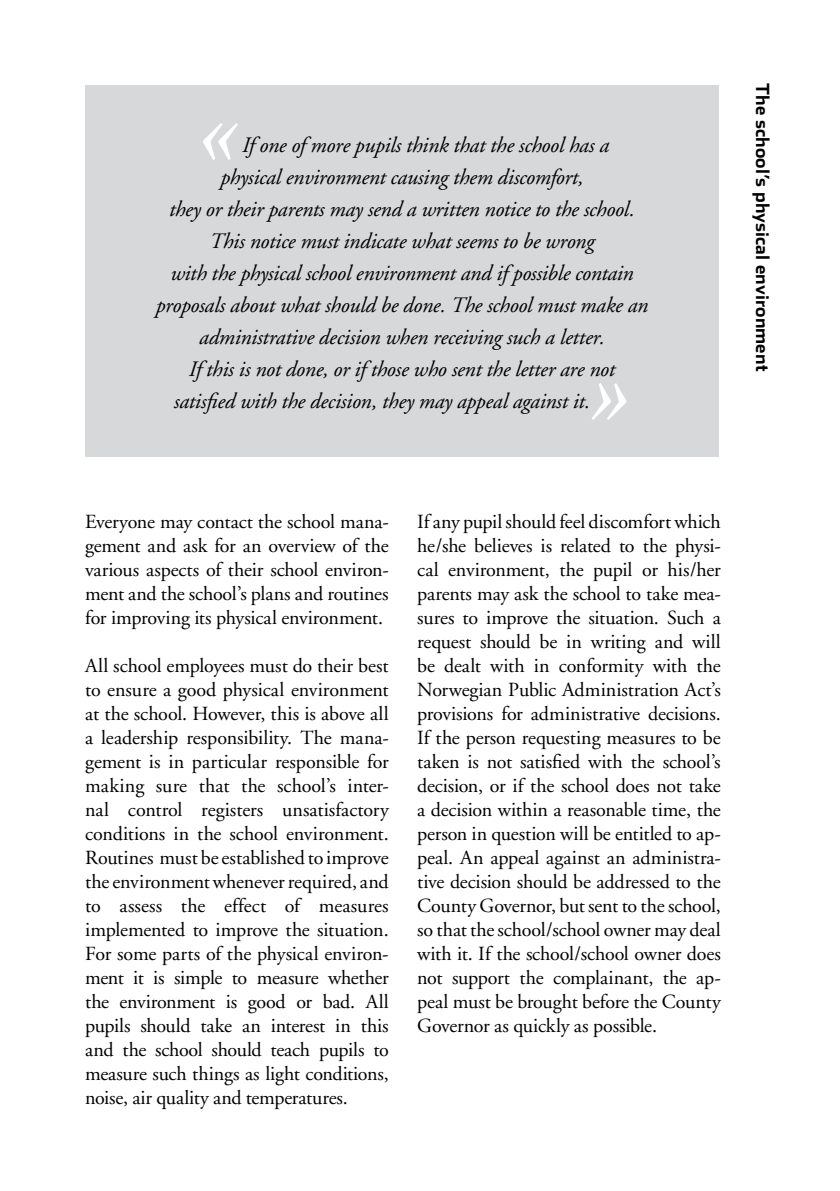
<style>
.page{position:relative;width:840px;height:1191px;background:#fff}
.page>*{position:absolute;margin:0;border:0;box-sizing:border-box;transform-origin:0 0}
.t1{font:italic 110px "Adobe Garamond";color:#fff}
.t2{font:italic 22px "Adobe Garamond";letter-spacing:-.01em;color:#000}
.t3{font:20px/24px "Adobe Garamond";letter-spacing:-.01em;color:#000;text-align:justify}
.t4{font:700 18px "Stainless";letter-spacing:.005em;color:#000}
</style>
<div class="page">
<div style="left:85px;top:85px;width:633px;height:371px;background:#d7d8d9"></div>
<h1 class="t1" style="left:194px;top:70px;width:45px">«</h1>
<p class="t2" style="left:242px;top:133px;width:368px">If one of more pupils think that the school has a</p>
<p class="t2" style="left:220px;top:165px;width:364px">physical environment causing them discomfort,</p>
<p class="t2" style="left:169px;top:197px;width:467px">they or their parents may send a written notice to the school.</p>
<p class="t2" style="left:209px;top:229px;width:386px">This notice must indicate what seems to be wrong</p>
<p class="t2" style="left:170px;top:261px;width:464px">with the physical school environment and if possible contain</p>
<p class="t2" style="left:156px;top:293px;width:494px">proposals about what should be done. The school must make an</p>
<p class="t2" style="left:199px;top:325px;width:407px">administrative decision when receiving such a letter.</p>
<p class="t2" style="left:189px;top:357px;width:427px">If this is not done, or if those who sent the letter are not</p>
<p class="t2" style="left:174px;top:389px;width:418px">satisfied with the decision, they may appeal against it.</p>
<h1 class="t1" style="left:585px;top:330px;width:45px">»</h1>
<p class="t4" style="left:773px;top:83px;width:290px;rotate:90deg">The school’s physical environment</p>
<p class="t3" style="left:85px;top:510px;width:305px">Everyone may contact the school mana&shy;gement and ask for an overview of the various aspects of their school environ&shy;ment and the school’s plans and routines for improving its physical environment.</p>
<p class="t3" style="left:85px;top:654px;width:305px">All school employees must do their best to ensure a good physical environment at the school. However, this is above all a leadership responsibility. The mana&shy;gement is in particular responsible for making sure that the school’s inter&shy;nal control registers unsatisfactory conditions in the school environment.<br>Routines must be established to improve the environment whenever required, and to assess the effect of measures implemented to improve the situation.<br>For some parts of the physical environ&shy;ment it is simple to measure whether the environment is good or bad. All pupils should take an interest in this and the school should teach pupils to measure such things as light conditions, noise, air quality and temperatures.</p>
<p class="t3" style="left:417px;top:510px;width:305px">If any pupil should feel discomfort which he/she believes is related to the physi&shy;cal environment, the pupil or his/her parents may ask the school to take mea&shy;sures to improve the situation. Such a request should be in writing and will be dealt with in conformity with the Norwegian Public Administration Act’s provisions for administrative decisions.<br>If the person requesting measures to be taken is not satisfied with the school’s decision, or if the school does not take a decision within a reasonable time, the person in question will be entitled to ap&shy;peal. An appeal against an administra&shy;tive decision should be addressed to the County Governor, but sent to the school, so that the school/school owner may deal with it. If the school/school owner does not support the complainant, the ap&shy;peal must be brought before the County Governor as quickly as possible.</p>
</div>
